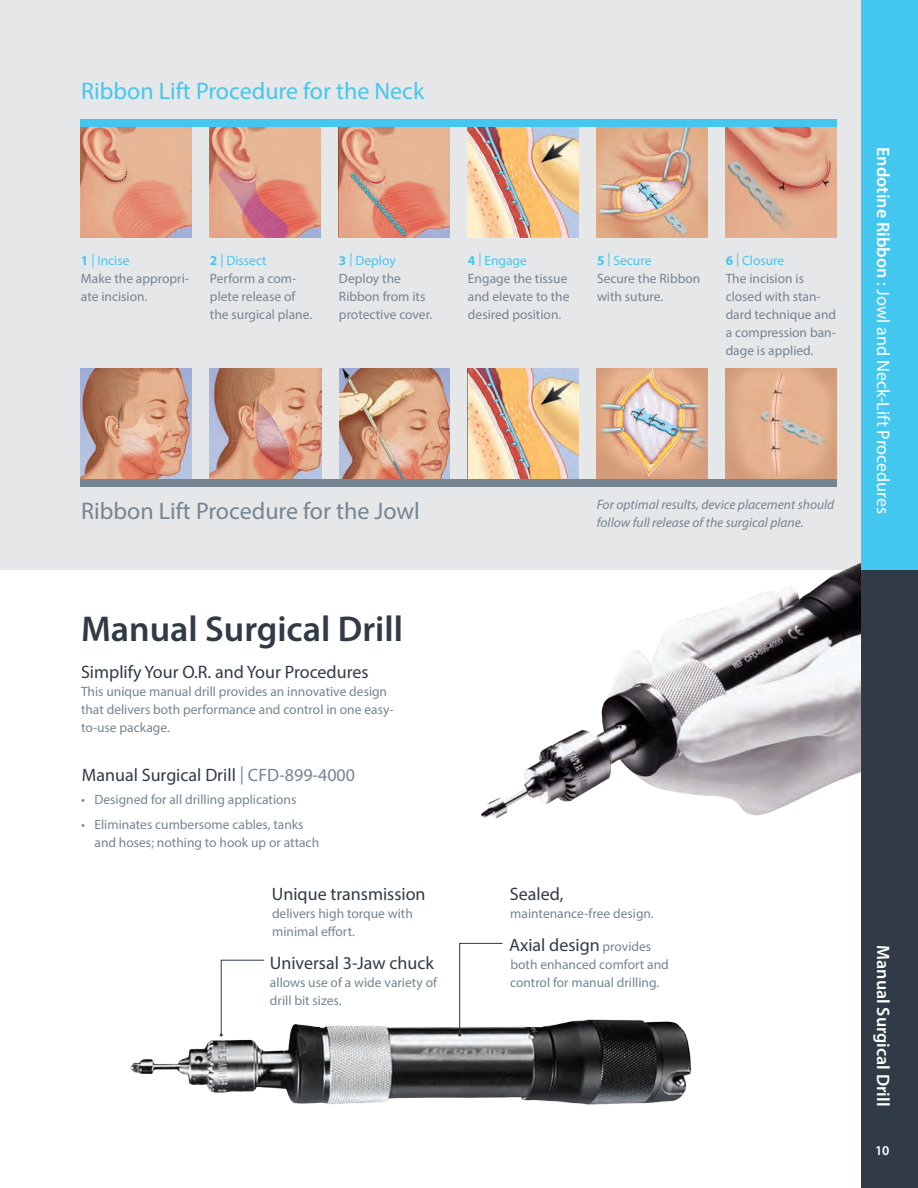
<style>
.page{position:relative;width:918px;height:1188px;background:#fff}
.page>*{position:absolute;margin:0;border:0;box-sizing:border-box;transform-origin:0 0}
.t1{font:600 36px "Myriad Pro";color:#313b47}
.t2{font:24px "Myriad Pro";color:#44c7ee}
.t3{font:24px "Myriad Pro";color:#758592}
.t4{font:18px "Myriad Pro";color:#313b47}
.t5{font:18px "Myriad Pro";color:#fff}
.t6{font:600 18px "Myriad Pro";color:#fff}
.t7{font:13.5px/18px "Myriad Pro";color:#758592}
.t8{font:italic 13.5px/18px "Myriad Pro";color:#758592}
.t9{font:600 13.5px "Myriad Pro";color:#fff}
.s1{font-weight:700;color:#44c7ee}
.s2{color:#44c7ee}
.s3{color:#758592}
.s4{font-size:13.5px;color:#758592}
.s5{font-weight:600}
</style>
<div class="page">
<div style="left:0;top:0;width:887px;height:570px;background:#e6e7e9"></div>
<img style="left:81px;top:126px;width:111px;height:112px">
<img style="left:210px;top:126px;width:111px;height:112px">
<img style="left:339px;top:126px;width:111px;height:112px">
<img style="left:468px;top:126px;width:111px;height:112px">
<img style="left:597px;top:126px;width:111px;height:112px">
<img style="left:726px;top:126px;width:111px;height:112px">
<img style="left:81px;top:368px;width:111px;height:111px">
<img style="left:210px;top:368px;width:111px;height:111px">
<img style="left:339px;top:368px;width:111px;height:111px">
<img style="left:468px;top:368px;width:111px;height:111px">
<img style="left:597px;top:368px;width:111px;height:111px">
<img style="left:726px;top:368px;width:111px;height:111px">
<div style="left:81px;top:479px;width:756px;height:8px;background:#758592"></div>
<div style="left:81px;top:119px;width:756px;height:7px;background:#44c7ee"></div>
<img style="left:130px;top:1019px;width:562px;height:86px">
<img style="left:481px;top:537px;width:381px;height:370px">
<div style="left:862px;top:570px;width:56px;height:618px;background:#313b47"></div>
<svg style="left:220px;top:959px;width:45px;height:77px"></svg>
<svg style="left:458px;top:943px;width:45px;height:93px"></svg>
<div style="left:862px;top:0;width:56px;height:570px;background:#44c7ee"></div>
<h2 class="t2" style="left:81px;top:76px;width:345px">Ribbon Lift Procedure for the Neck</h2>
<p class="t7" style="left:81px;top:251px;width:109px"><span class="s1">1</span> <span class="s2">| Incise<br></span>Make the appropri&shy;ate incision.</p>
<p class="t7" style="left:210px;top:251px;width:104px"><span class="s1">2</span> <span class="s2">| Dissect<br></span>Perform a com&shy;plete release of the surgical plane.</p>
<p class="t7" style="left:339px;top:251px;width:95px"><span class="s1">3</span> <span class="s2">| Deploy<br></span>Deploy the<br>Ribbon from its protective cover.</p>
<p class="t7" style="left:468px;top:251px;width:103px"><span class="s1">4</span> <span class="s2">| Engage<br></span>Engage the tissue and elevate to the desired position.</p>
<p class="t7" style="left:597px;top:251px;width:105px"><span class="s1">5</span> <span class="s2">| Secure<br></span>Secure the Ribbon with suture.</p>
<p class="t7" style="left:726px;top:251px;width:112px"><span class="s1">6</span> <span class="s2">| Closure<br></span>The incision is closed with stan&shy;dard technique and a compression ban&shy;dage is applied.</p>
<h2 class="t3" style="left:81px;top:496px;width:340px">Ribbon Lift Procedure for the Jowl</h2>
<h1 class="t1" style="left:81px;top:606px;width:324px">Manual Surgical Drill</h1>
<h3 class="t4" style="left:81px;top:661px;width:289px">Simplify Your O.R. and Your Procedures</h3>
<p class="t7" style="left:81px;top:682px;width:314px">This unique manual drill provides an innovative design that delivers both performance and control in one easy&shy;to-use package.</p>
<h3 class="t4" style="left:82px;top:764px;width:275px">Manual Surgical Drill <span class="s3">| CFD-899-4000</span></h3>
<p class="t7" style="left:81px;top:791px;width:217px">• Designed for all drilling applications</p>
<p class="t7" style="left:94px;top:815px;width:226px;text-indent:-14px">• Eliminates cumbersome cables, tanks and hoses; nothing to hook up or attach</p>
<h3 class="t4" style="left:272px;top:883px;width:155px">Unique transmission</h3>
<p class="t7" style="left:272px;top:904px;width:142px">delivers high torque with minimal effort.</p>
<h3 class="t4" style="left:270px;top:952px;width:166px">Universal 3-Jaw chuck</h3>
<p class="t7" style="left:270px;top:973px;width:169px">allows use of a wide variety of drill bit sizes.</p>
<p class="t8" style="left:597px;top:495px;width:239px">For optimal results, device placement should follow full release of the surgical plane.</p>
<h3 class="t4" style="left:510px;top:883px;width:55px">Sealed,</h3>
<p class="t7" style="left:510px;top:905px;width:145px">maintenance-free design.</p>
<h3 class="t4" style="left:509px;top:934px;width:144px">Axial design <span class="s4">provides</span></h3>
<p class="t7" style="left:510px;top:955px;width:160px">both enhanced comfort and control for manual drilling.</p>
<h3 class="t5" style="left:894px;top:147px;width:368px;rotate:90deg"><span class="s5">Endotine Ribbon</span> : Jowl and Neck-Lift Procedures</h3>
<h3 class="t6" style="left:895px;top:945px;width:163px;rotate:90deg">Manual Surgical Drill</h3>
<p class="t9" style="left:875px;top:1142px;width:16px">10</p>
</div>
